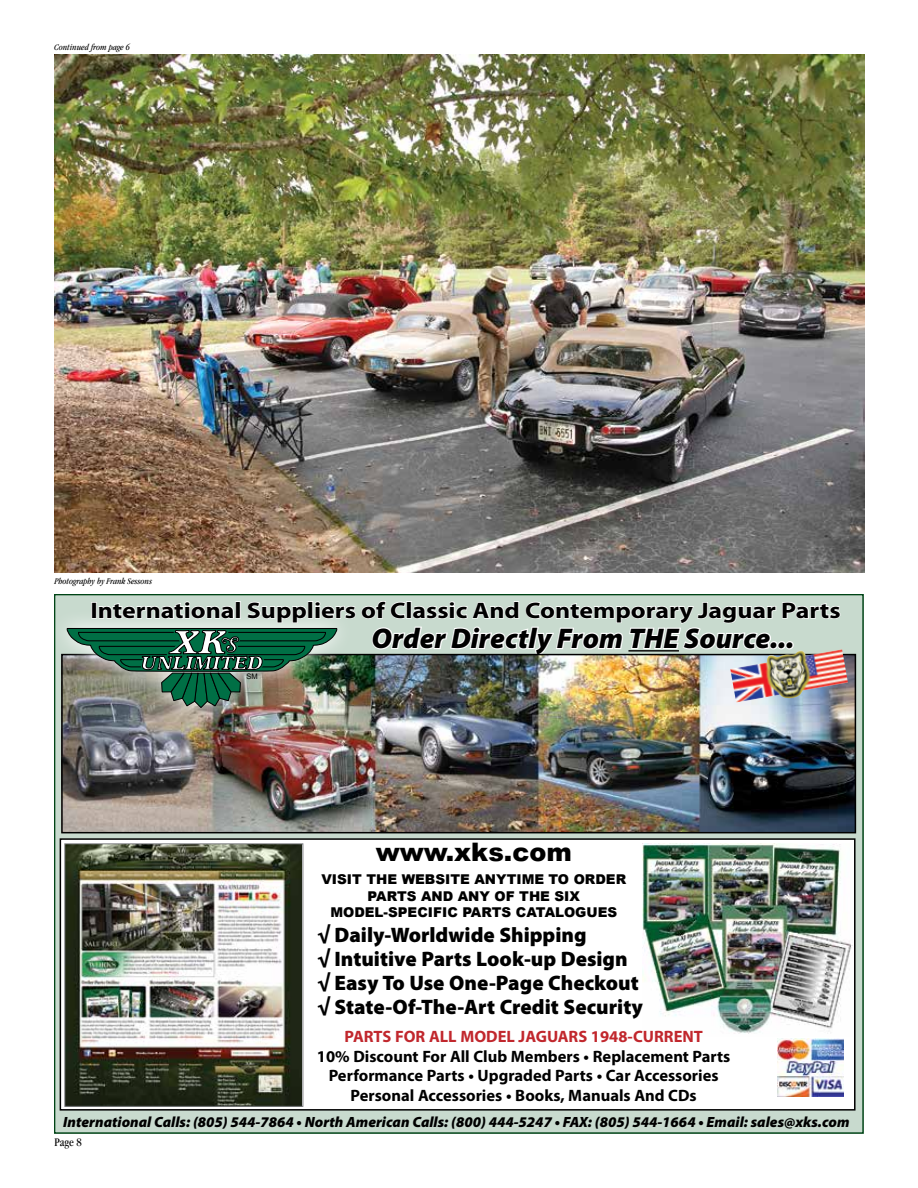
<style>
.page{position:relative;width:918px;height:1188px;background:#fff}
.page>*{position:absolute;margin:0;border:0;box-sizing:border-box;transform-origin:0 0}
.t1{font:italic 900 28.5px "Myriad Pro";color:#000}
.t2{font:900 25.5px "Arial";color:#000}
.t3{font:700 22.5px "Myriad Pro";color:#000;scale:1.15 1}
.t4{font:900 21px/24px "Myriad Pro";color:#000}
.t5{font:700 16.5px/19.5px "Myriad Pro";color:#000;text-align:center}
.t6{font:700 16.5px "Myriad Pro";color:#c1272d}
.t7{font:italic 900 14.85px "Myriad Pro";color:#000}
.t8{font:900 13.5px/16.5px "Arial";color:#000;text-align:center}
.t9{font:condensed 12px "Garamond";color:#000}
.t10{font:italic condensed 9px "Garamond";color:#000}
.t11{font:7.5px "Arial";color:#000}
</style>
<div class="page">
<hr style="left:54px;top:108px;width:810px;height:1px;background:#000">
<div style="left:55px;top:595px;width:808px;height:538px;background:#c8dace"></div>
<div style="left:60px;top:839px;width:795px;height:271px;background:#fff"></div>
<div style="left:60px;top:838px;width:796px;height:273px;border:2px solid #000"></div>
<img style="left:66px;top:845px;width:235px;height:260px">
<div style="left:64px;top:843px;width:239px;height:264px;border:1px solid #7c7e81"></div>
<img style="left:64px;top:657px;width:789px;height:173px">
<div style="left:61px;top:654px;width:795px;height:179px;border:2px solid #000"></div>
<img style="left:54px;top:608px;width:298px;height:116px">
<img style="left:643px;top:843px;width:209px;height:191px">
<img style="left:66px;top:594px;width:775px;height:125px">
<img style="left:777px;top:1039px;width:66px;height:58px">
<img style="left:730px;top:649px;width:118px;height:53px">
<img style="left:55px;top:54px;width:810px;height:518px">
<p class="t10" style="left:54px;top:42px;width:77px">Continued from page 6</p>
<p class="t10" style="left:55px;top:576px;width:99px">Photography by Frank Sessons</p>
<h3 class="t3" style="left:90px;top:596px;width:654px">International Suppliers of Classic And Contemporary Jaguar Parts</h3>
<p class="t11" style="left:246px;top:672px;width:13px">SM</p>
<h1 class="t1" style="left:372px;top:619px;width:424px">Order Directly From THE Source...</h1>
<h2 class="t2" style="left:376px;top:838px;width:198px">WWW.XKS.COM</h2>
<p class="t8" style="left:321px;top:871px;width:306px">VISIT THE WEBSITE ANYTIME TO ORDER<br>PARTS AND ANY OF THE SIX<br>MODEL-SPECIFIC PARTS CATALOGUES</p>
<p class="t4" style="left:317px;top:922px;width:327px">√ Daily-Worldwide Shipping<br>√ Intuitive Parts Look-up Design √ Easy To Use One-Page Checkout √ State-Of-The-Art Credit Security</p>
<p class="t6" style="left:344px;top:1026px;width:360px">PARTS FOR ALL MODEL JAGUARS 1948-CURRENT</p>
<p class="t5" style="left:317px;top:1046px;width:415px">10% Discount For All Club Members • Replacement Parts<br>Performance Parts • Upgraded Parts • Car Accessories<br>Personal Accessories • Books, Manuals And CDs</p>
<p class="t7" style="left:63px;top:1112px;width:788px">International Calls: (805) 544-7864 • North American Calls: (800) 444-5247 • FAX: (805) 544-1664 • Email: sales@xks.com</p>
<p class="t9" style="left:55px;top:1136px;width:29px">Page 8</p>
</div>
